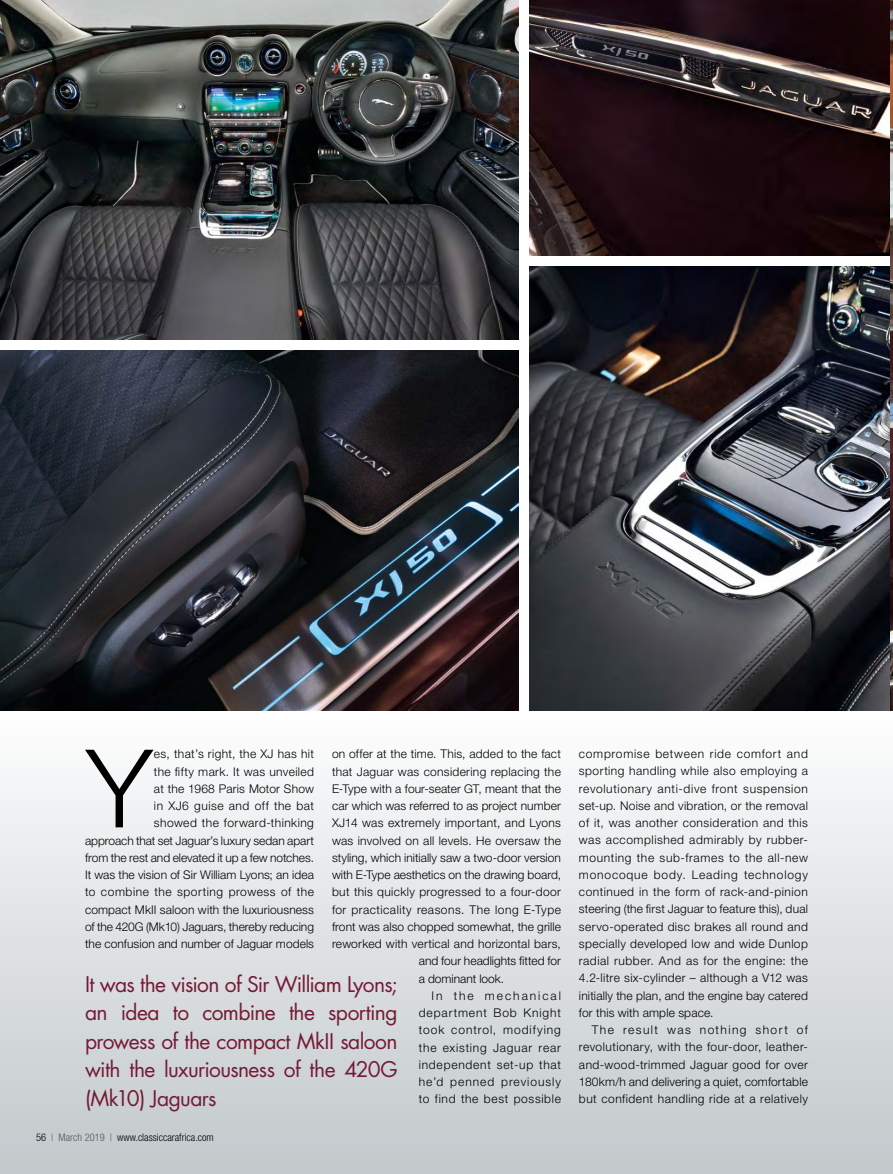
<style>
.page{position:relative;width:893px;height:1174px;background:#fff}
.page>*{position:absolute;margin:0;border:0;box-sizing:border-box;transform-origin:0 0}
.t1{font:300 108.6px "Helvetica Neue LT Std";color:#000}
.t2{font:21px/28.5px "Futura Std";letter-spacing:-.025em;color:#751a33;text-align:justify}
.t3{font:300 12px/17.2px "Helvetica Neue LT Std";letter-spacing:.015em;color:#000;text-align:justify}
.t4{font:300 12px "Helvetica Neue LT Std";letter-spacing:.08em;color:#000}
.t5{font:300 12px "Helvetica Neue LT Std";letter-spacing:.04em;color:#000}
.t6{font:300 12px "Helvetica Neue LT Std";letter-spacing:.065em;color:#000}
.t7{font:300 12px "Helvetica Neue LT Std";letter-spacing:.06em;color:#000}
.t8{font:300 12px "Helvetica Neue LT Std";letter-spacing:.055em;color:#000}
.t9{font:300 12px "Helvetica Neue LT Std";letter-spacing:.075em;color:#000}
.t10{font:300 12px "Helvetica Neue LT Std";letter-spacing:.16em;color:#000}
.t11{font:300 condensed 10.5px "Helvetica Neue LT Std";color:#000}
.s1{color:#565656}
</style>
<div class="page">
<div style="left:0;top:710px;width:893px;height:464px;background:linear-gradient(to bottom,#fdfefe,#c1c8cb)"></div>
<img style="left:0;top:0;width:519px;height:339px">
<img style="left:0;top:350px;width:519px;height:360px">
<img style="left:530px;top:0;width:360px;height:255px">
<img style="left:530px;top:266px;width:360px;height:444px">
<img style="left:890px;top:0;width:3px;height:710px">
<p class="t3" style="left:85px;top:745px;width:230px;text-align:right">es, that’s right, the XJ has hit<br>the fifty mark. It was unveiled<br>at the 1968 Paris Motor Show<br>in XJ6 guise and off the bat<br>showed the forward-thinking<br>approach that set Jaguar’s luxury sedan apart from the rest and elevated it up a few notches.<br>It was the vision of Sir William Lyons; an idea to combine the sporting prowess of the compact MkII saloon with the luxuriousness of the 420G (Mk10) Jaguars, thereby reducing the confusion and number of Jaguar models</p>
<p class="t3" style="left:332px;top:745px;width:230px">on offer at the time. This, added to the fact</p>
<h1 class="t1" style="left:86px;top:722px;width:68px">Y</h1>
<p class="t3" style="left:332px;top:762px;width:230px">that Jaguar was considering replacing the</p>
<p class="t3" style="left:332px;top:779px;width:230px">E-Type with a four-seater GT, meant that the</p>
<p class="t3" style="left:332px;top:797px;width:230px">car which was referred to as project number</p>
<p class="t3" style="left:332px;top:814px;width:230px">XJ14 was extremely important, and Lyons</p>
<p class="t3" style="left:332px;top:831px;width:230px">was involved on all levels. He oversaw the</p>
<p class="t3" style="left:332px;top:848px;width:230px">styling, which initially saw a two-door version</p>
<p class="t3" style="left:332px;top:866px;width:230px">with E-Type aesthetics on the drawing board,</p>
<p class="t3" style="left:332px;top:883px;width:230px">but this quickly progressed to a four-door</p>
<p class="t5" style="left:332px;top:902px;width:230px">for practicality reasons. The long E-Type</p>
<p class="t3" style="left:332px;top:917px;width:230px">front was also chopped somewhat, the grille</p>
<p class="t3" style="left:332px;top:935px;width:230px">reworked with vertical and horizontal bars,</p>
<p class="t3" style="left:419px;top:952px;width:144px">and four headlights fitted for</p>
<p class="t3" style="left:419px;top:969px;width:87px">a dominant look.</p>
<p class="t10" style="left:432px;top:988px;width:131px">In the mechanical</p>
<p class="t9" style="left:419px;top:1005px;width:144px">department Bob Knight</p>
<p class="t4" style="left:419px;top:1022px;width:144px">took control, modifying</p>
<p class="t6" style="left:419px;top:1040px;width:144px">the existing Jaguar rear</p>
<p class="t7" style="left:419px;top:1057px;width:144px">independent set-up that</p>
<p class="t4" style="left:419px;top:1074px;width:144px">he’d penned previously</p>
<p class="t8" style="left:419px;top:1091px;width:144px">to find the best possible</p>
<h2 class="t2" style="left:85px;top:970px;width:314px">It was the vision of Sir William Lyons; an idea to combine the sporting prowess of the compact MkII saloon with the luxuriousness of the 420G (Mk10) Jaguars</h2>
<p class="t11" style="left:36px;top:1131px;width:179px">56 <span class="s1">| March 2019 |</span> www.classiccarafrica.com</p>
<p class="t3" style="left:579px;top:745px;width:230px">compromise between ride comfort and sporting handling while also employing a revolutionary anti-dive front suspension set-up. Noise and vibration, or the removal of it, was another consideration and this was accomplished admirably by rubber&shy;mounting the sub-frames to the all-new monocoque body. Leading technology continued in the form of rack-and-pinion steering (the first Jaguar to feature this), dual servo-operated disc brakes all round and specially developed low and wide Dunlop radial rubber. And as for the engine: the 4.2-litre six-cylinder – although a V12 was initially the plan, and the engine bay catered for this with ample space.</p>
<p class="t3" style="left:579px;top:1021px;width:230px;text-indent:13px">The result was nothing short of revolutionary, with the four-door, leather&shy;and-wood-trimmed Jaguar good for over 180km/h and delivering a quiet, comfortable but confident handling ride at a relatively</p>
</div>
